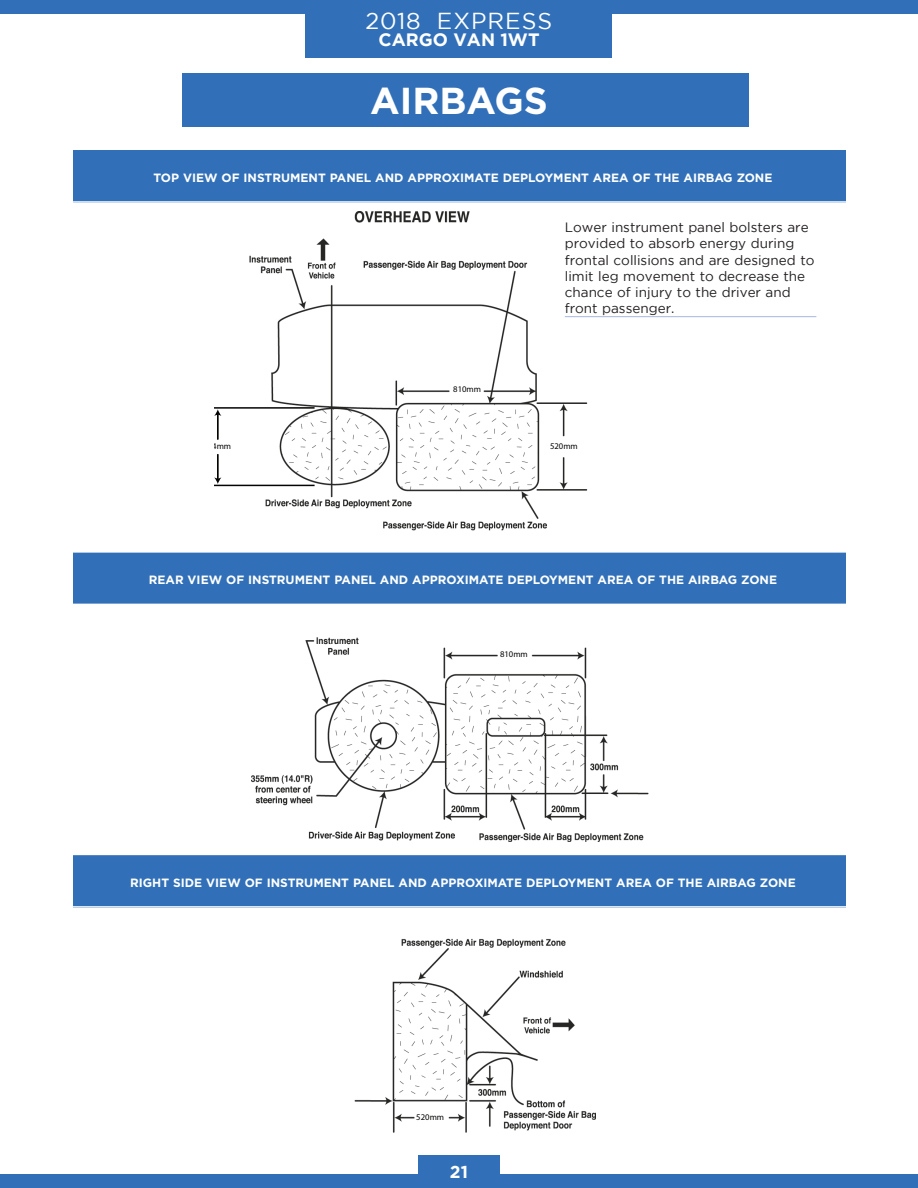
<style>
.page{position:relative;width:918px;height:1188px;background:#fff}
.page>*{position:absolute;margin:0;border:0;box-sizing:border-box;transform-origin:0 0}
.TRY{font:700 37.5px "Gotham";color:#fff}
.t1{font:23.1px "Gotham";letter-spacing:.045em;color:#fff}
.t2{font:700 17.85px "Gotham";letter-spacing:.005em;color:#fff}
.t3{font:700 17.25px "Gotham";color:#fff}
.TRY-2{font:13.5px/16.2px "Gotham";color:#231f20}
.t4{font:700 12px "Gotham";color:#fff}
.t5{font:8.7px "Myriad Pro";color:#040503}
</style>
<div class="page">
<div style="left:306px;top:7px;width:306px;height:51px;background:#3170b8"></div>
<div style="left:418px;top:1156px;width:82px;height:32px;background:#3170b8"></div>
<div style="left:0;top:0;width:918px;height:14px;background:#3170b8"></div>
<div style="left:0;top:1174px;width:918px;height:14px;background:#3170b8"></div>
<img style="left:215px;top:211px;width:437px;height:320px">
<div style="left:450px;top:384px;width:31px;height:12px;background:#fff"></div>
<div style="left:547px;top:440px;width:31px;height:12px;background:#fff"></div>
<hr style="left:215px;top:407px;width:100px;height:2px;background:#040503">
<hr style="left:215px;top:485px;width:100px;height:1px;background:#040503">
<svg style="left:215px;top:409px;width:6px;height:31px"></svg>
<svg style="left:215px;top:454px;width:6px;height:30px"></svg>
<img style="left:251px;top:637px;width:398px;height:205px">
<div style="left:499px;top:648px;width:31px;height:12px;background:#fff"></div>
<img style="left:354px;top:938px;width:242px;height:195px">
<div style="left:415px;top:1111px;width:31px;height:12px;background:#fff"></div>
<div style="left:73px;top:150px;width:772px;height:52px;background:#3170b8"></div>
<div style="left:73px;top:552px;width:772px;height:53px;background:#3170b8"></div>
<div style="left:73px;top:855px;width:772px;height:52px;background:#3170b8"></div>
<hr style="left:57px;top:201px;width:804px;height:2px;background:#fff">
<hr style="left:57px;top:604px;width:804px;height:1px;background:#fff">
<hr style="left:57px;top:906px;width:804px;height:2px;background:#fff">
<hr style="left:68px;top:551px;width:782px;height:2px;background:#fff">
<hr style="left:565px;top:316px;width:251px;height:1px;background:#a7b7dd">
<div style="left:182px;top:73px;width:567px;height:54px;background:#3170b8"></div>
<h2 class="t1" style="left:366px;top:8px;width:188px">2018 EXPRESS</h2>
<h3 class="t2" style="left:378px;top:29px;width:163px">CARGO VAN 1WT</h3>
<p class="TRY" style="left:370px;top:79px;width:179px">AIRBAGS</p>
<p class="t4" style="left:153px;top:170px;width:621px">TOP VIEW OF INSTRUMENT PANEL AND APPROXIMATE DEPLOYMENT AREA OF THE AIRBAG ZONE</p>
<p class="t5" style="left:453px;top:384px;width:29px">810mm</p>
<p class="TRY-2" style="left:565px;top:219px;width:251px">Lower instrument panel bolsters are provided to absorb energy during frontal collisions and are designed to limit leg movement to decrease the chance of injury to the driver and front passenger.</p>
<p class="t5" style="left:203px;top:440px;width:29px">254mm</p>
<p class="t5" style="left:550px;top:440px;width:29px">520mm</p>
<p class="t4" style="left:149px;top:573px;width:630px">REAR VIEW OF INSTRUMENT PANEL AND APPROXIMATE DEPLOYMENT AREA OF THE AIRBAG ZONE</p>
<p class="t5" style="left:500px;top:648px;width:29px">810mm</p>
<p class="t4" style="left:130px;top:875px;width:667px">RIGHT SIDE VIEW OF INSTRUMENT PANEL AND APPROXIMATE DEPLOYMENT AREA OF THE AIRBAG ZONE</p>
<p class="t5" style="left:416px;top:1111px;width:29px">520mm</p>
<h3 class="t3" style="left:450px;top:1162px;width:20px">21</h3>
</div>
